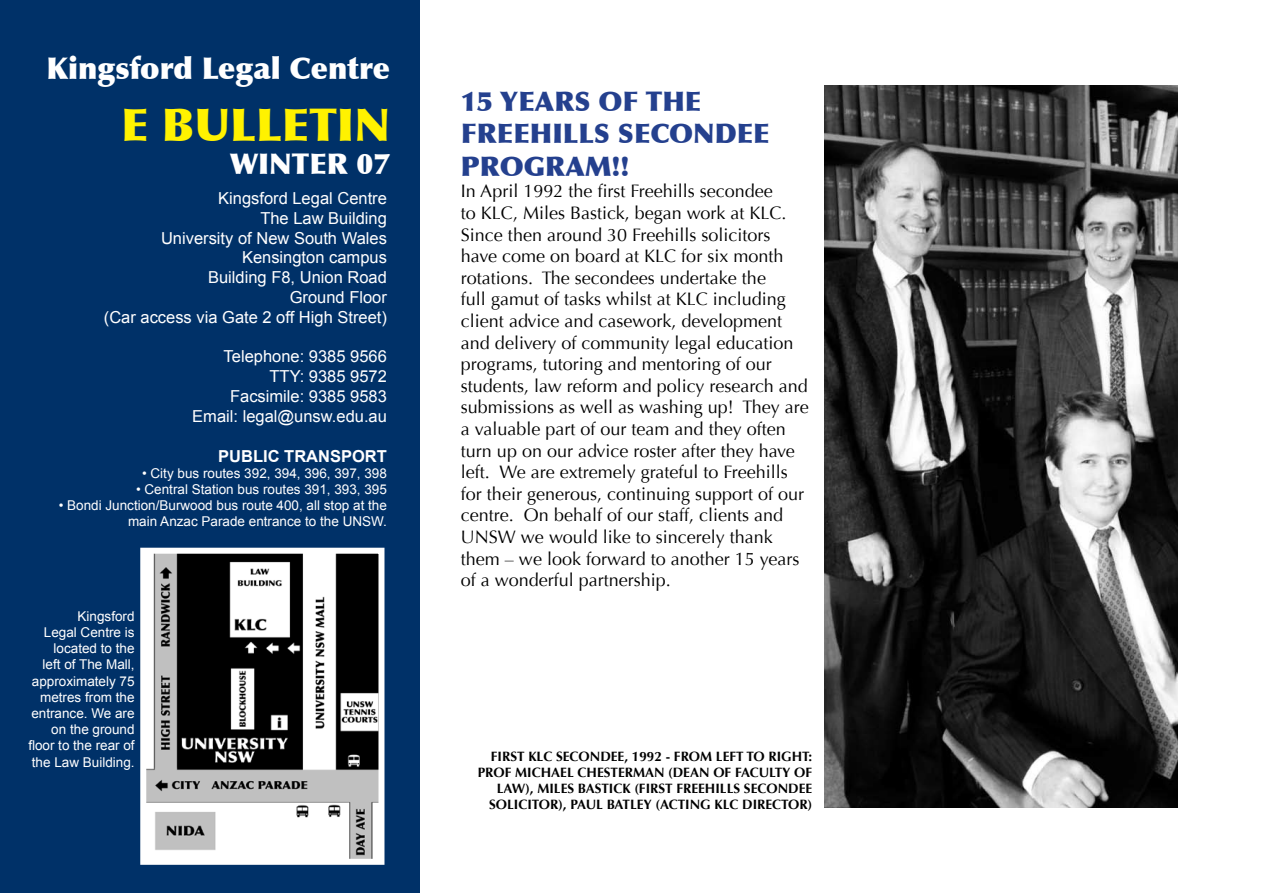
<style>
.page{position:relative;width:1263px;height:893px;background:#fff}
.page>*{position:absolute;margin:0;border:0;box-sizing:border-box;transform-origin:0 0}
.t1{font:900 45px "Optima";color:#fff200}
.t2{font:900 30px "Optima";color:#fff}
.t3{font:900 28.5px "Optima";color:#fff}
.t4{font:900 27px/32.4px "Optima";color:#24408e}
.t5{font:18px/21.6px "Optima";color:#000}
.t6{font:16.5px/19.8px "Arial";color:#fff;text-align:right}
.t7{font:700 16.5px "Arial";color:#fff}
.t8{font:13.5px/16.2px "Arial";color:#fff;text-align:right}
.t9{font:700 13.5px/16.2px "Optima";color:#000;text-align:right}
</style>
<div class="page">
<div style="left:0;top:0;width:420px;height:893px;background:#003168"></div>
<img style="left:147px;top:555px;width:230px;height:303px">
<div style="left:140px;top:548px;width:244px;height:317px;border:6px solid #fff"></div>
<img style="left:825px;top:85px;width:353px;height:723px">
<h2 class="t2" style="left:46px;top:50px;width:345px">KINGSFORD LEGAL CENTRE</h2>
<h1 class="t1" style="left:121px;top:98px;width:271px">E BULLETIN</h1>
<h3 class="t3" style="left:230px;top:147px;width:162px">WINTER 07</h3>
<p class="t6" style="left:104px;top:188px;width:285px">Kingsford Legal Centre<br>The Law Building<br>University of New South Wales<br>Kensington campus<br>Building F8, Union Road<br>Ground Floor<br>(Car access via Gate 2 off High Street)</p>
<p class="t6" style="left:192px;top:347px;width:196px">Telephone: 9385 9566<br>TTY: 9385 9572<br>Facsimile: 9385 9583<br>Email: legal@unsw.edu.au</p>
<p class="t7" style="left:218px;top:446px;width:170px">PUBLIC TRANSPORT</p>
<p class="t8" style="left:142px;top:465px;width:246px">• City bus routes 392, 394, 396, 397, 398</p>
<p class="t8" style="left:136px;top:481px;width:252px">• Central Station bus routes 391, 393, 395</p>
<p class="t8" style="left:59px;top:497px;width:330px">• Bondi Junction/Burwood bus route 400, all stop at the main Anzac Parade entrance to the UNSW.</p>
<p class="t8" style="left:28px;top:608px;width:108px">Kingsford<br>Legal Centre is located to the<br>left of The Mall, approximately 75 metres from the entrance. We are on the ground floor to the rear of the Law Building.</p>
<h3 class="t4" style="left:461px;top:85px;width:310px">15 YEARS OF THE<br>FREEHILLS SECONDEE<br>PROGRAM!!</h3>
<p class="t5" style="left:461px;top:181px;width:349px">In April 1992 the first Freehills secondee<br>to KLC, Miles Bastick, began work at KLC.<br>Since then around 30 Freehills solicitors have come on board at KLC for six month rotations. The secondees undertake the<br>full gamut of tasks whilst at KLC including client advice and casework, development and delivery of community legal education programs, tutoring and mentoring of our students, law reform and policy research and submissions as well as washing up! They are a valuable part of our team and they often turn up on our advice roster after they have left. We are extremely grateful to Freehills for their generous, continuing support of our centre. On behalf of our staff, clients and UNSW we would like to sincerely thank them – we look forward to another 15 years of a wonderful partnership.</p>
<p class="t9" style="left:478px;top:748px;width:336px">FIRST KLC SECONDEE, 1992 - FROM LEFT TO RIGHT:<br>PROF MICHAEL CHESTERMAN (DEAN OF FACULTY OF LAW), MILES BASTICK (FIRST FREEHILLS SECONDEE SOLICITOR), PAUL BATLEY (ACTING KLC DIRECTOR)</p>
</div>
